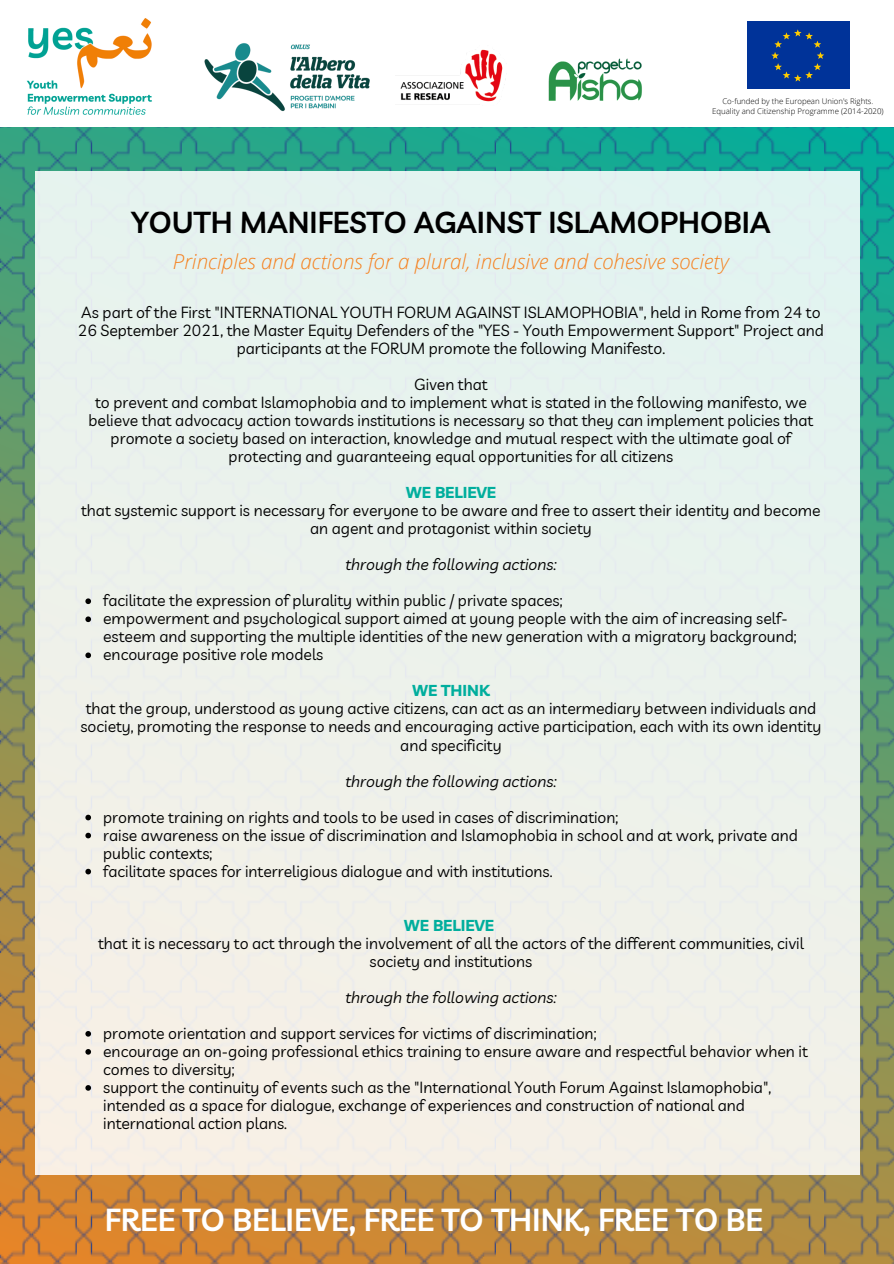
<style>
.page{position:relative;width:894px;height:1264px;background:#fff}
.page>*{position:absolute;margin:0;border:0;box-sizing:border-box;transform-origin:0 0}
.t1{font:600 31.05px "Livvic";color:#fff}
.t2{font:600 29.55px "Livvic";color:#000}
.t3{font:italic 300 20.55px "Open Sans";color:#f58220}
.t4{font:15.75px/18px "Livvic";color:#000;text-align:center}
.t5{font:italic 15.75px "Livvic";color:#000}
.t6{font:700 15.75px "Livvic";color:#00ae9d}
.t7{font:300 7.8px/10.5px "Open Sans";color:#000;text-align:center}
</style>
<div class="page">
<div style="left:0;top:128px;width:893px;height:1135px;background:#bfbfbf;opacity:.2"></div>
<div style="left:35px;top:171px;width:824px;height:1004px;background:#ecf1ec"></div>
<div style="left:746px;top:22px;width:103px;height:67px;background:#039"></div>
<svg style="left:771px;top:29px;width:53px;height:53px"></svg>
<svg style="left:85px;top:598px;width:6px;height:6px"></svg>
<svg style="left:85px;top:616px;width:6px;height:6px"></svg>
<svg style="left:85px;top:652px;width:6px;height:6px"></svg>
<svg style="left:85px;top:814px;width:6px;height:6px"></svg>
<svg style="left:85px;top:832px;width:6px;height:6px"></svg>
<svg style="left:85px;top:868px;width:6px;height:6px"></svg>
<svg style="left:85px;top:1031px;width:6px;height:5px"></svg>
<svg style="left:85px;top:1049px;width:6px;height:5px"></svg>
<svg style="left:85px;top:1085px;width:6px;height:5px"></svg>
<img style="left:26px;top:18px;width:126px;height:97px">
<img style="left:548px;top:58px;width:94px;height:43px">
<img style="left:204px;top:43px;width:166px;height:68px">
<img style="left:400px;top:49px;width:106px;height:53px">
<p class="t7" style="left:712px;top:95px;width:173px">Co-funded by the European Union's Rights.<br>Equality and Citizenship Programme (2014-2020)</p>
<p class="t2" style="left:131px;top:204px;width:640px">YOUTH MANIFESTO AGAINST ISLAMOPHOBIA</p>
<p class="t3" style="left:173px;top:247px;width:557px">Principles and actions for a plural, inclusive and cohesive society</p>
<p class="t4" style="left:78px;top:303px;width:747px">As part of the First "INTERNATIONAL YOUTH FORUM AGAINST ISLAMOPHOBIA", held in Rome from 24 to<br>26 September 2021, the Master Equity Defenders of the "YES - Youth Empowerment Support" Project and participants at the FORUM promote the following Manifesto.</p>
<p class="t4" style="left:414px;top:375px;width:75px">Given that</p>
<p class="t4" style="left:88px;top:393px;width:726px">to prevent and combat Islamophobia and to implement what is stated in the following manifesto, we believe that advocacy action towards institutions is necessary so that they can implement policies that promote a society based on interaction, knowledge and mutual respect with the ultimate goal of protecting and guaranteeing equal opportunities for all citizens</p>
<p class="t6" style="left:406px;top:482px;width:92px">WE BELIEVE</p>
<p class="t4" style="left:81px;top:501px;width:740px">that systemic support is necessary for everyone to be aware and free to assert their identity and become an agent and protagonist within society</p>
<p class="t5" style="left:345px;top:554px;width:212px">through the following actions:</p>
<p class="t4" style="left:103px;top:591px;width:460px">facilitate the expression of plurality within public / private spaces;</p>
<p class="t4" style="left:103px;top:609px;width:694px;text-align:left">empowerment and psychological support aimed at young people with the aim of increasing self&shy;esteem and supporting the multiple identities of the new generation with a migratory background;</p>
<p class="t4" style="left:103px;top:645px;width:221px">encourage positive role models</p>
<p class="t6" style="left:412px;top:680px;width:79px">WE THINK</p>
<p class="t4" style="left:80px;top:699px;width:742px">that the group, understood as young active citizens, can act as an intermediary between individuals and society, promoting the response to needs and encouraging active participation, each with its own identity and specificity</p>
<p class="t5" style="left:345px;top:770px;width:212px">through the following actions:</p>
<p class="t4" style="left:103px;top:807px;width:516px">promote training on rights and tools to be used in cases of discrimination;</p>
<p class="t4" style="left:103px;top:825px;width:696px;text-align:left">raise awareness on the issue of discrimination and Islamophobia in school and at work, private and public contexts;</p>
<p class="t4" style="left:103px;top:861px;width:450px">facilitate spaces for interreligious dialogue and with institutions.</p>
<p class="t6" style="left:404px;top:914px;width:92px">WE BELIEVE</p>
<p class="t4" style="left:98px;top:933px;width:707px">that it is necessary to act through the involvement of all the actors of the different communities, civil society and institutions</p>
<p class="t5" style="left:345px;top:987px;width:212px">through the following actions:</p>
<p class="t4" style="left:103px;top:1023px;width:494px">promote orientation and support services for victims of discrimination;</p>
<p class="t4" style="left:103px;top:1041px;width:705px;text-align:left">encourage an on-going professional ethics training to ensure aware and respectful behavior when it comes to diversity;</p>
<p class="t4" style="left:103px;top:1077px;width:669px;text-align:left">support the continuity of events such as the "International Youth Forum Against Islamophobia", intended as a space for dialogue, exchange of experiences and construction of national and international action plans.</p>
<p class="t1" style="left:105px;top:1199px;width:659px">FREE TO BELIEVE, FREE TO THINK, FREE TO BE</p>
</div>
